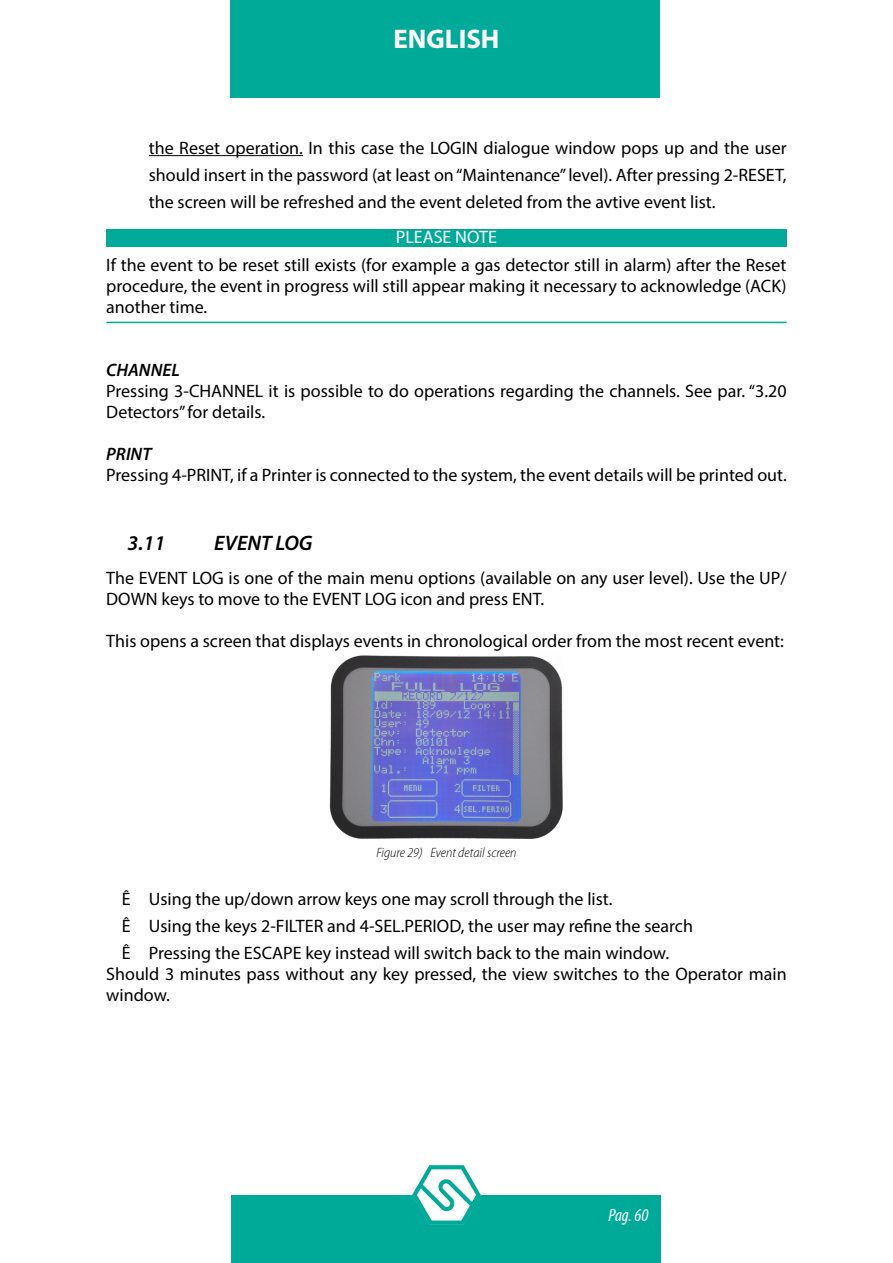
<style>
.page{position:relative;width:893px;height:1263px;background:#fff}
.page>*{position:absolute;margin:0;border:0;box-sizing:border-box;transform-origin:0 0}
.t1{font:700 27px "Myriad Pro";color:#fff}
.t2{font:italic 600 21px "Myriad Pro";color:#000}
.t3{font:18px/21px "Myriad Pro";color:#000}
.t4{font:italic 600 18px "Myriad Pro";color:#000}
.t5{font:18px "Myriad Pro";color:#fff}
.t6{font:italic condensed 18px "Myriad Pro";color:#fff}
.t7{font:italic 300 semi-condensed 13.5px "Myriad Pro";color:#000}
</style>
<div class="page">
<div style="left:232px;top:1195px;width:429px;height:68px;background:#0a9"></div>
<div style="left:230px;top:0;width:430px;height:98px;background:#0a9"></div>
<svg style="left:412px;top:1165px;width:69px;height:60px"></svg>
<hr style="left:149px;top:155px;width:154px;height:1px;background:#000">
<div style="left:106px;top:229px;width:680px;height:17px;background:#0a9"></div>
<img style="left:329px;top:655px;width:234px;height:184px">
<hr style="left:106px;top:322px;width:681px;height:1px;background:#0a9">
<h1 class="t1" style="left:393px;top:22px;width:108px">ENGLISH</h1>
<p class="t3" style="left:149px;top:134px;width:639px;line-height:27px;text-align:justify">the Reset operation. In this case the LOGIN dialogue window pops up and the user should insert in the password (at least on “Maintenance” level). After pressing 2-RESET, the screen will be refreshed and the event deleted from the avtive event list.</p>
<p class="t5" style="left:396px;top:225px;width:103px">PLEASE NOTE</p>
<p class="t3" style="left:106px;top:254px;width:682px;text-align:justify">If the event to be reset still exists (for example a gas detector still in alarm) after the Reset procedure, the event in progress will still appear making it necessary to acknowledge (ACK) another time.</p>
<p class="t4" style="left:106px;top:358px;width:75px">CHANNEL</p>
<p class="t3" style="left:106px;top:380px;width:682px">Pressing 3-CHANNEL it is possible to do operations regarding the channels. See par. “3.20<br>Detectors” for details.</p>
<p class="t4" style="left:106px;top:442px;width:47px">PRINT</p>
<p class="t3" style="left:106px;top:464px;width:682px">Pressing 4-PRINT, if a Printer is connected to the system, the event details will be printed out.</p>
<p class="t2" style="left:128px;top:529px;width:39px">3.11</p>
<p class="t2" style="left:214px;top:529px;width:100px">EVENT LOG</p>
<p class="t3" style="left:106px;top:567px;width:682px">The EVENT LOG is one of the main menu options (available on any user level). Use the UP/<br>DOWN keys to move to the EVENT LOG icon and press ENT.</p>
<p class="t3" style="left:106px;top:630px;width:679px">This opens a screen that displays events in chronological order from the most recent event:</p>
<p class="t7" style="left:376px;top:844px;width:142px">Figure 29) Event detail screen</p>
<p class="t3" style="left:122px;top:885px;width:573px;line-height:27px">³ Using the up/down arrow keys one may scroll through the list.<br>³ Using the keys 2-FILTER and 4-SEL.PERIOD, the user may refine the search<br>³ Pressing the ESCAPE key instead will switch back to the main window.</p>
<p class="t3" style="left:106px;top:963px;width:682px">Should 3 minutes pass without any key pressed, the view switches to the Operator main window.</p>
<p class="t6" style="left:608px;top:1204px;width:42px">Pag. 60</p>
</div>
